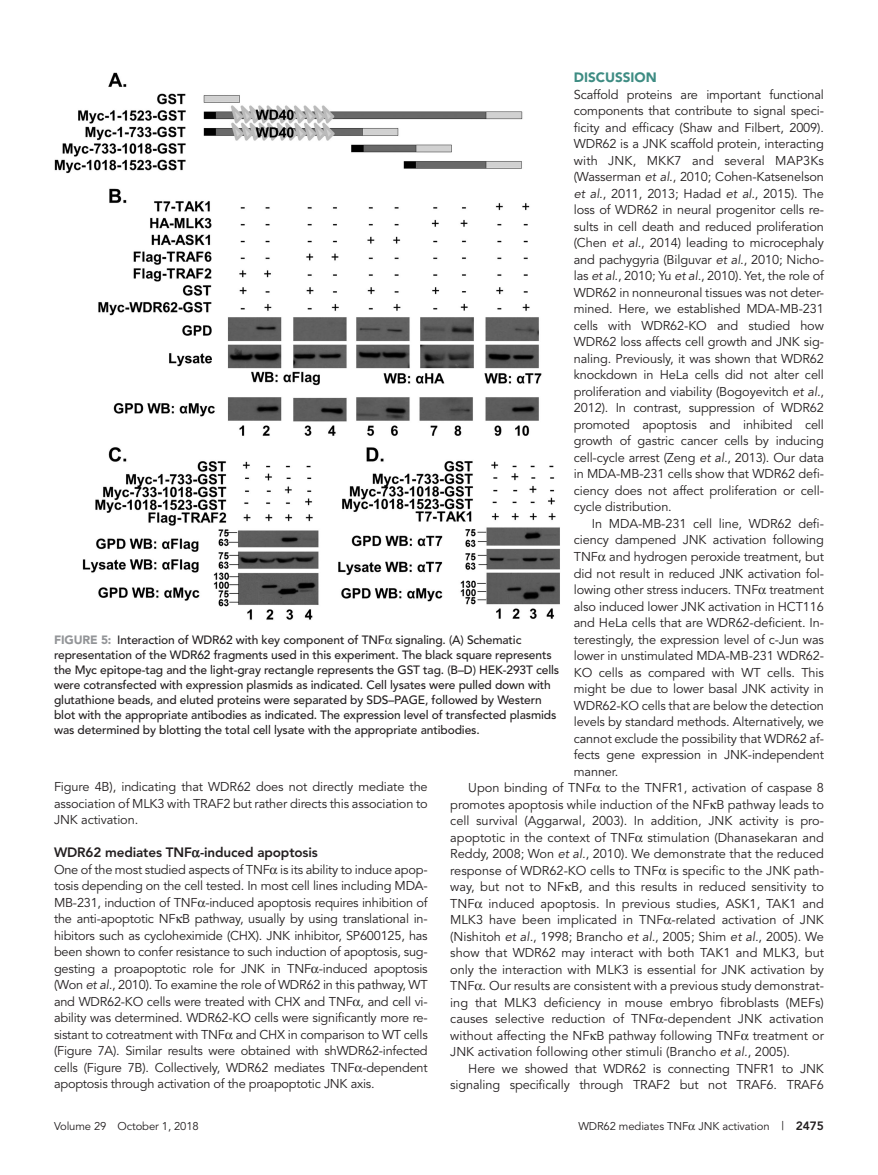
<style>
.page{position:relative;width:878px;height:1175px;background:#fff}
.page>*{position:absolute;margin:0;border:0;box-sizing:border-box;transform-origin:0 0}
.t1{font:800 13.5px "Avenir";letter-spacing:-.01em;color:#231f20}
.t2{font:900 13.5px "Avenir";color:#3e8c83}
.ParaFL{font:12.75px/16.5px "Avenir";letter-spacing:-.01em;color:#231f20;text-align:justify}
.Para{font:12.75px/16.5px "Avenir";letter-spacing:-.01em;color:#231f20;text-align:justify}
.FigCaption{font:500 12px/15px "Avenir";letter-spacing:-.01em;color:#231f20}
.t3{font:11.25px "Avenir";letter-spacing:-.01em;color:#231f20}
.s1{font-style:italic}
.s2{font-weight:900;color:#939598}
.s3{font-size:12px}
.s4{font-weight:800;font-size:12px}
</style>
<div class="page">
<img style="left:54px;top:72px;width:506px;height:548px">
<h1 class="t2" style="left:573px;top:69px;width:84px">DISCUSSION</h1>
<p class="ParaFL" style="left:573px;top:86px;width:252px">Scaffold proteins are important functional components that contribute to signal speci&shy;ficity and efficacy (Shaw and Filbert, 2009).<br>WDR62 is a JNK scaffold protein, interacting with JNK, MKK7 and several MAP3Ks (Wasserman <span class="s1">et al.</span>, 2010; Cohen-Katsenelson <span class="s1">et al.</span>, 2011, 2013; Hadad <span class="s1">et al.</span>, 2015). The loss of WDR62 in neural progenitor cells re&shy;sults in cell death and reduced proliferation (Chen <span class="s1">et al.</span>, 2014) leading to microcephaly and pachygyria (Bilguvar <span class="s1">et al.</span>, 2010; Nicho&shy;las <span class="s1">et al.</span>, 2010; Yu <span class="s1">et al.</span>, 2010). Yet, the role of WDR62 in nonneuronal tissues was not deter&shy;mined. Here, we established MDA-MB-231 cells with WDR62-KO and studied how WDR62 loss affects cell growth and JNK sig&shy;naling. Previously, it was shown that WDR62 knockdown in HeLa cells did not alter cell proliferation and viability (Bogoyevitch <span class="s1">et al.</span>, 2012). In contrast, suppression of WDR62 promoted apoptosis and inhibited cell growth of gastric cancer cells by inducing cell-cycle arrest (Zeng <span class="s1">et al.</span>, 2013). Our data in MDA-MB-231 cells show that WDR62 defi&shy;ciency does not affect proliferation or cell&shy;cycle distribution.</p>
<p class="Para" style="left:573px;top:515px;width:252px;text-indent:18px">In MDA-MB-231 cell line, WDR62 defi&shy;ciency dampened JNK activation following TNF and hydrogen peroxide treatment, but did not result in reduced JNK activation fol&shy;lowing other stress inducers. TNF treatment also induced lower JNK activation in HCT116 and HeLa cells that are WDR62-deficient. In&shy;terestingly, the expression level of c-Jun was lower in unstimulated MDA-MB-231 WDR62- KO cells as compared with WT cells. This might be due to lower basal JNK activity in WDR62-KO cells that are below the detection levels by standard methods. Alternatively, we cannot exclude the possibility that WDR62 af&shy;fects gene expression in JNK-independent manner.</p>
<p class="Para" style="left:450px;top:779px;width:375px;text-indent:18px">Upon binding of TNF to the TNFR1, activation of caspase 8 promotes apoptosis while induction of the NF B pathway leads to cell survival (Aggarwal, 2003). In addition, JNK activity is pro&shy;apoptotic in the context of TNF stimulation (Dhanasekaran and Reddy, 2008; Won <span class="s1">et al.</span>, 2010). We demonstrate that the reduced response of WDR62-KO cells to TNF is specific to the JNK path&shy;way, but not to NF B, and this results in reduced sensitivity to TNF induced apoptosis. In previous studies, ASK1, TAK1 and MLK3 have been implicated in TNF -related activation of JNK (Nishitoh <span class="s1">et al.</span>, 1998; Brancho <span class="s1">et al.</span>, 2005; Shim <span class="s1">et al.</span>, 2005). We show that WDR62 may interact with both TAK1 and MLK3, but only the interaction with MLK3 is essential for JNK activation by TNF . Our results are consistent with a previous study demonstrat&shy;ing that MLK3 deficiency in mouse embryo fibroblasts (MEFs) causes selective reduction of TNF -dependent JNK activation without affecting the NF B pathway following TNF treatment or JNK activation following other stimuli (Brancho <span class="s1">et al.</span>, 2005).</p>
<p class="Para" style="left:450px;top:1060px;width:375px;text-align:right">Here we showed that WDR62 is connecting TNFR1 to JNK signaling specifically through TRAF2 but not TRAF6. TRAF6</p>
<p class="FigCaption" style="left:54px;top:633px;width:506px"><span class="s2">FIGURE 5:</span> Interaction of WDR62 with key component of TNF signaling. (A) Schematic representation of the WDR62 fragments used in this experiment. The black square represents the Myc epitope-tag and the light-gray rectangle represents the GST tag. (B–D) HEK-293T cells were cotransfected with expression plasmids as indicated. Cell lysates were pulled down with glutathione beads, and eluted proteins were separated by SDS–PAGE, followed by Western blot with the appropriate antibodies as indicated. The expression level of transfected plasmids was determined by blotting the total cell lysate with the appropriate antibodies.</p>
<p class="ParaFL" style="left:54px;top:778px;width:375px">Figure 4B), indicating that WDR62 does not directly mediate the association of MLK3 with TRAF2 but rather directs this association to JNK activation.</p>
<h2 class="t1" style="left:54px;top:844px;width:265px">WDR62 mediates TNF -induced apoptosis</h2>
<p class="ParaFL" style="left:54px;top:861px;width:375px">One of the most studied aspects of TNF is its ability to induce apop&shy;tosis depending on the cell tested. In most cell lines including MDA-MB-231, induction of TNF -induced apoptosis requires inhibition of the anti-apoptotic NF B pathway, usually by using translational in&shy;hibitors such as cycloheximide (CHX). JNK inhibitor, SP600125, has been shown to confer resistance to such induction of apoptosis, sug&shy;gesting a proapoptotic role for JNK in TNF -induced apoptosis (Won <span class="s1">et al.</span>, 2010). To examine the role of WDR62 in this pathway, WT and WDR62-KO cells were treated with CHX and TNF , and cell vi&shy;ability was determined. WDR62-KO cells were significantly more re&shy;sistant to cotreatment with TNF and CHX in comparison to WT cells (Figure 7A). Similar results were obtained with shWDR62-infected cells (Figure 7B). Collectively, WDR62 mediates TNF -dependent apoptosis through activation of the proapoptotic JNK axis.</p>
<p class="t3" style="left:54px;top:1119px;width:146px">Volume 29 October 1, 2018</p>
<p class="t3" style="left:578px;top:1119px;width:247px">WDR62 mediates TNF JNK activation <span class="s3">|</span> <span class="s4">2475</span></p>
</div>
